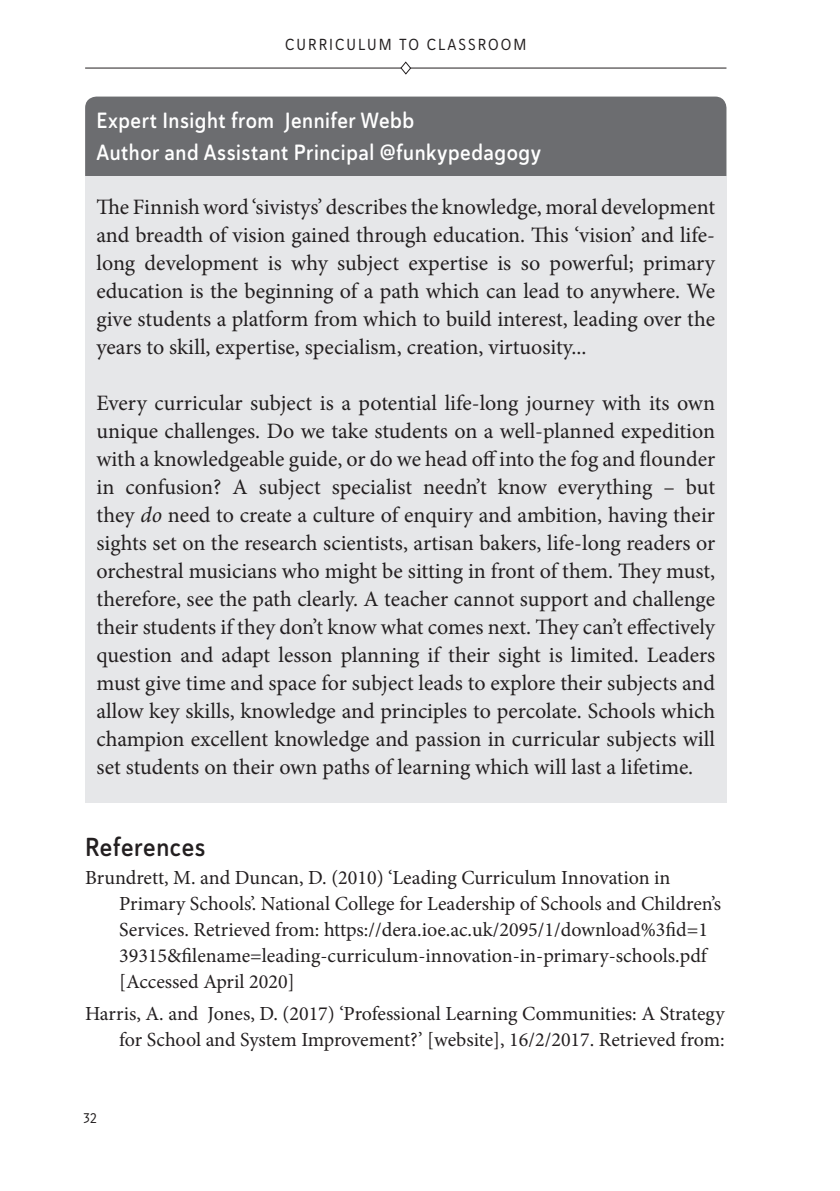
<style>
.page{position:relative;width:840px;height:1191px;background:#fff}
.page>*{position:absolute;margin:0;border:0;box-sizing:border-box;transform-origin:0 0}
.t1{font:26px "Haboro Soft Con Dem";letter-spacing:.02em;color:#231f20}
.t2{font:22px/28px "Minion Pro";color:#231f20;text-align:justify}
.t3{font:22px/32px "Haboro Soft Con Dem";letter-spacing:.025em;color:#fff}
.t4{font:20px/26px "Minion Pro";color:#231f20}
.t5{font:16px "Haboro Soft Con Reg";letter-spacing:.125em;color:#231f20}
.t6{font:14px "Haboro Soft Con Reg";color:#231f20}
.s1{font-style:italic}
</style>
<div class="page">
<hr style="left:85px;top:68px;width:641px;height:1px;background:#231f20">
<svg style="left:399px;top:61px;width:12px;height:14px"></svg>
<div style="left:85px;top:97px;width:641px;height:80px;background:#6c6d70"></div>
<div style="left:85px;top:177px;width:641px;height:206px;background:#e6e7e9"></div>
<div style="left:85px;top:373px;width:641px;height:430px;background:#e6e7e9"></div>
<p class="t5" style="left:285px;top:34px;width:243px">CURRICULUM TO CLASSROOM</p>
<p class="t3" style="left:96px;top:104px;width:446px">Expert Insight from Jennifer Webb<br>Author and Assistant Principal @funkypedagogy</p>
<p class="t2" style="left:96px;top:193px;width:620px">The Finnish word ‘sivistys’ describes the knowledge, moral development and breadth of vision gained through education. This ‘vision’ and life&shy;long development is why subject expertise is so powerful; primary education is the beginning of a path which can lead to anywhere. We give students a platform from which to build interest, leading over the years to skill, expertise, specialism, creation, virtuosity...</p>
<p class="t2" style="left:96px;top:389px;width:620px">Every curricular subject is a potential life-long journey with its own unique challenges. Do we take students on a well-planned expedition with a knowledgeable guide, or do we head off into the fog and flounder in confusion? A subject specialist needn’t know everything – but they <span class="s1">do</span> need to create a culture of enquiry and ambition, having their sights set on the research scientists, artisan bakers, life-long readers or orchestral musicians who might be sitting in front of them. They must, therefore, see the path clearly. A teacher cannot support and challenge their students if they don’t know what comes next. They can’t effectively question and adapt lesson planning if their sight is limited. Leaders must give time and space for subject leads to explore their subjects and allow key skills, knowledge and principles to percolate. Schools which champion excellent knowledge and passion in curricular subjects will set students on their own paths of learning which will last a lifetime.</p>
<p class="t1" style="left:85px;top:830px;width:122px">References</p>
<p class="t4" style="left:119px;top:865px;width:603px;text-indent:-34px">Brundrett, M. and Duncan, D. (2010) ‘Leading Curriculum Innovation in Primary Schools’. National College for Leadership of Schools and Children’s Services. Retrieved from: https://dera.ioe.ac.uk/2095/1/download%3fid=1<br>39315&amp;filename=leading-curriculum-innovation-in-primary-schools.pdf [Accessed April 2020]</p>
<p class="t4" style="left:85px;top:1000px;width:640px;text-align:right">Harris, A. and Jones, D. (2017) ‘Professional Learning Communities: A Strategy for School and System Improvement?’ [website], 16/2/2017. Retrieved from:</p>
<p class="t6" style="left:83px;top:1109px;width:15px">32</p>
</div>
